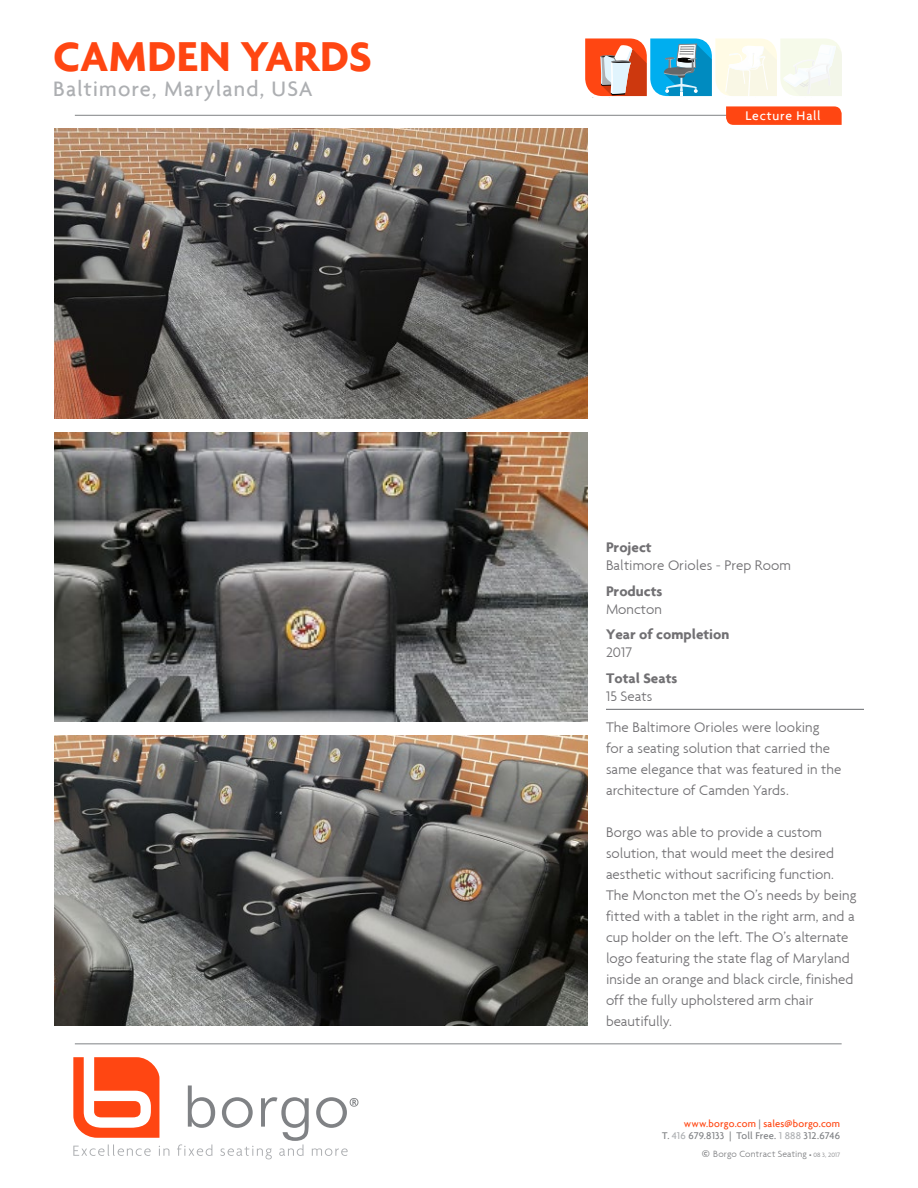
<style>
.page{position:relative;width:918px;height:1188px;background:#fff}
.page>*{position:absolute;margin:0;border:0;box-sizing:border-box;transform-origin:0 0}
.t1{font:700 45px "Agenda";letter-spacing:.005em;color:#ff4612}
.t2{font:500 22.5px "Agenda";letter-spacing:.045em;color:#adafb2}
.t3{font:300 15px/21px "Agenda";color:#717073}
.t4{font:700 15px "Agenda";color:#717073}
.t5{font:500 13.5px "Agenda";letter-spacing:.06em;color:#fff}
.t6{font:500 10.5px/12.6px "Agenda";letter-spacing:.015em;color:#808285;text-align:right}
.t7{font:300 9.75px "Agenda";letter-spacing:.015em;color:#818285}
.s1{color:#ff4612}
.s2{color:#adafb2}
.s3{font-size:13.5px;color:#757779}
.s4{font-size:6.75px}
</style>
<div class="page">
<hr style="left:75px;top:1043px;width:767px;height:1px;background:#808285">
<hr style="left:75px;top:115px;width:666px;height:1px;background:#808285">
<svg style="left:726px;top:106px;width:116px;height:19px;background:#fe4d1c"></svg>
<svg style="left:585px;top:38px;width:127px;height:58px;background:#8f9299"></svg>
<svg style="left:715px;top:38px;width:127px;height:58px;fill:#f9faea"></svg>
<img style="left:54px;top:736px;width:534px;height:289px">
<img style="left:54px;top:129px;width:534px;height:289px">
<img style="left:54px;top:432px;width:534px;height:290px">
<hr style="left:606px;top:709px;width:258px;height:1px;background:#808285">
<svg style="left:73px;top:1057px;width:285px;height:102px"></svg>
<h1 class="t1" style="left:53px;top:29px;width:320px">camden yards</h1>
<h2 class="t2" style="left:53px;top:75px;width:261px">Baltimore, Maryland, USA</h2>
<p class="t5" style="left:745px;top:108px;width:77px">Lecture Hall</p>
<p class="t4" style="left:606px;top:538px;width:47px">Project</p>
<p class="t3" style="left:606px;top:555px;width:186px">Baltimore Orioles - Prep Room</p>
<p class="t4" style="left:606px;top:582px;width:58px">Products</p>
<p class="t3" style="left:606px;top:598px;width:57px">Moncton</p>
<p class="t4" style="left:606px;top:625px;width:125px">Year of completion</p>
<p class="t3" style="left:606px;top:642px;width:27px">2017</p>
<p class="t4" style="left:606px;top:669px;width:73px">Total Seats</p>
<p class="t3" style="left:606px;top:685px;width:48px">15 Seats</p>
<p class="t3" style="left:606px;top:717px;width:237px">The Baltimore Orioles were looking<br>for a seating solution that carried the same elegance that was featured in the architecture of Camden Yards.</p>
<p class="t3" style="left:606px;top:822px;width:252px">Borgo was able to provide a custom solution, that would meet the desired aesthetic without sacrificing function.<br>The Moncton met the O’s needs by being fitted with a tablet in the right arm, and a cup holder on the left. The O’s alternate logo featuring the state flag of Maryland inside an orange and black circle, finished off the fully upholstered arm chair beautifully.</p>
<p class="t6" style="left:662px;top:1117px;width:179px"><span class="s1">www.borgo.com</span> | <span class="s1">sales@borgo.com<br></span>T. <span class="s2">416</span> 679.8133 | Toll Free. <span class="s2">1 888</span> 312.6746</p>
<p class="t7" style="left:702px;top:1148px;width:140px"><span class="s3">©</span> Borgo Contract Seating <span class="s4">• 08 3, 2017</span></p>
</div>
